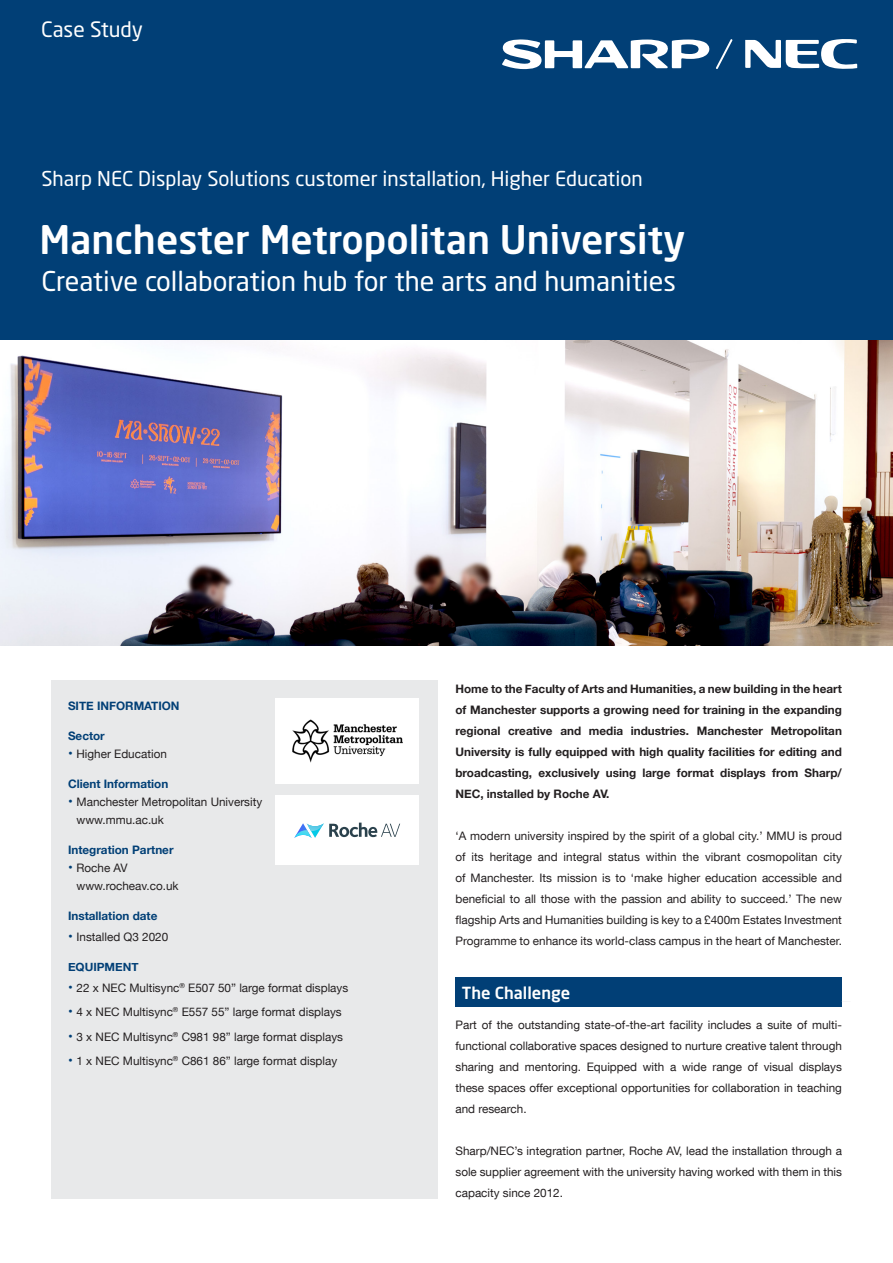
<style>
.page{position:relative;width:893px;height:1263px;background:#fff}
.page>*{position:absolute;margin:0;border:0;box-sizing:border-box;transform-origin:0 0}
.t1{font:500 39px "Neo Sans Pro";color:#fff}
.t2{font:27px "Neo Sans Pro";color:#fff}
.t3{font:21px "Neo Sans Pro";color:#fff}
.t4{font:20.25px "Neo Sans Pro";color:#fff}
.t5{font:500 16.5px "Neo Sans Pro";color:#fff}
.t6{font:11.7px/21px "Helvetica Neue LT Com";color:#231f20;text-align:justify}
.t7{font:700 11.7px/21px "Helvetica Neue";color:#231f20;text-align:justify}
.t8{font:11.7px/18px "Helvetica Neue";color:#231f20}
.t9{font:700 11.7px "Helvetica Neue";color:#013f76}
.t10{font:700 11.4px "Helvetica Neue";color:#013f76}
.s1{font-family:"Helvetica";font-size:13.5px;color:#013f76}
</style>
<div class="page">
<div style="left:0;top:0;width:893px;height:340px;background:#013f76"></div>
<div style="left:455px;top:977px;width:387px;height:30px;background:#013f76"></div>
<div style="left:51px;top:680px;width:386px;height:519px;background:#e8e9ea"></div>
<img style="left:276px;top:698px;width:143px;height:85px">
<div style="left:276px;top:796px;width:143px;height:69px;background:#fff"></div>
<svg style="left:294px;top:823px;width:106px;height:15px"></svg>
<img style="left:0;top:340px;width:893px;height:305px">
<svg style="left:745px;top:39px;width:112px;height:30px"></svg>
<svg style="left:502px;top:39px;width:231px;height:30px"></svg>
<p class="t3" style="left:41px;top:17px;width:103px">Case Study</p>
<p class="t4" style="left:41px;top:166px;width:603px">Sharp NEC Display Solutions customer installation, Higher Education</p>
<p class="t1" style="left:39px;top:214px;width:647px">Manchester Metropolitan University</p>
<p class="t2" style="left:41px;top:265px;width:636px">Creative collaboration hub for the arts and humanities</p>
<p class="t9" style="left:68px;top:696px;width:113px">SITE INFORMATION</p>
<p class="t9" style="left:68px;top:726px;width:38px">Sector</p>
<p class="t8" style="left:68px;top:745px;width:100px"><span class="s1">•</span> Higher Education</p>
<p class="t9" style="left:68px;top:774px;width:102px">Client Information</p>
<p class="t8" style="left:77px;top:793px;width:187px;text-indent:-9px"><span class="s1">•</span> Manchester Metropolitan University www.mmu.ac.uk</p>
<p class="t9" style="left:68px;top:840px;width:107px">Integration Partner</p>
<p class="t8" style="left:77px;top:859px;width:104px;text-indent:-9px"><span class="s1">•</span> Roche AV www.rocheav.co.uk</p>
<p class="t9" style="left:68px;top:906px;width:91px">Installation date</p>
<p class="t8" style="left:68px;top:928px;width:102px"><span class="s1">•</span> Installed Q3 2020</p>
<p class="t10" style="left:68px;top:958px;width:72px">EQUIPMENT</p>
<p class="t8" style="left:68px;top:979px;width:282px"><span class="s1">•</span> 22 x NEC Multisync<sup>®</sup> E507 50” large format displays</p>
<p class="t8" style="left:68px;top:1004px;width:275px"><span class="s1">•</span> 4 x NEC Multisync<sup>®</sup> E557 55” large format displays</p>
<p class="t8" style="left:68px;top:1028px;width:276px"><span class="s1">•</span> 3 x NEC Multisync<sup>®</sup> C981 98” large format displays</p>
<p class="t8" style="left:68px;top:1052px;width:271px"><span class="s1">•</span> 1 x NEC Multisync<sup>®</sup> C861 86” large format display</p>
<p class="t7" style="left:455px;top:679px;width:388px">Home to the Faculty of Arts and Humanities, a new building in the heart of Manchester supports a growing need for training in the expanding regional creative and media industries. Manchester Metropolitan University is fully equipped with high quality facilities for editing and broadcasting, exclusively using large format displays from Sharp/ NEC, installed by Roche AV.</p>
<p class="t6" style="left:455px;top:825px;width:388px">‘A modern university inspired by the spirit of a global city.’ MMU is proud of its heritage and integral status within the vibrant cosmopolitan city of Manchester. Its mission is to ‘make higher education accessible and beneficial to all those with the passion and ability to succeed.’ The new flagship Arts and Humanities building is key to a £400m Estates Investment Programme to enhance its world-class campus in the heart of Manchester.</p>
<p class="t5" style="left:462px;top:982px;width:110px">The Challenge</p>
<p class="t6" style="left:455px;top:1014px;width:388px">Part of the outstanding state-of-the-art facility includes a suite of multi&shy;functional collaborative spaces designed to nurture creative talent through sharing and mentoring. Equipped with a wide range of visual displays these spaces offer exceptional opportunities for collaboration in teaching and research.</p>
<p class="t6" style="left:455px;top:1140px;width:388px">Sharp/NEC’s integration partner, Roche AV, lead the installation through a sole supplier agreement with the university having worked with them in this capacity since 2012.</p>
</div>
